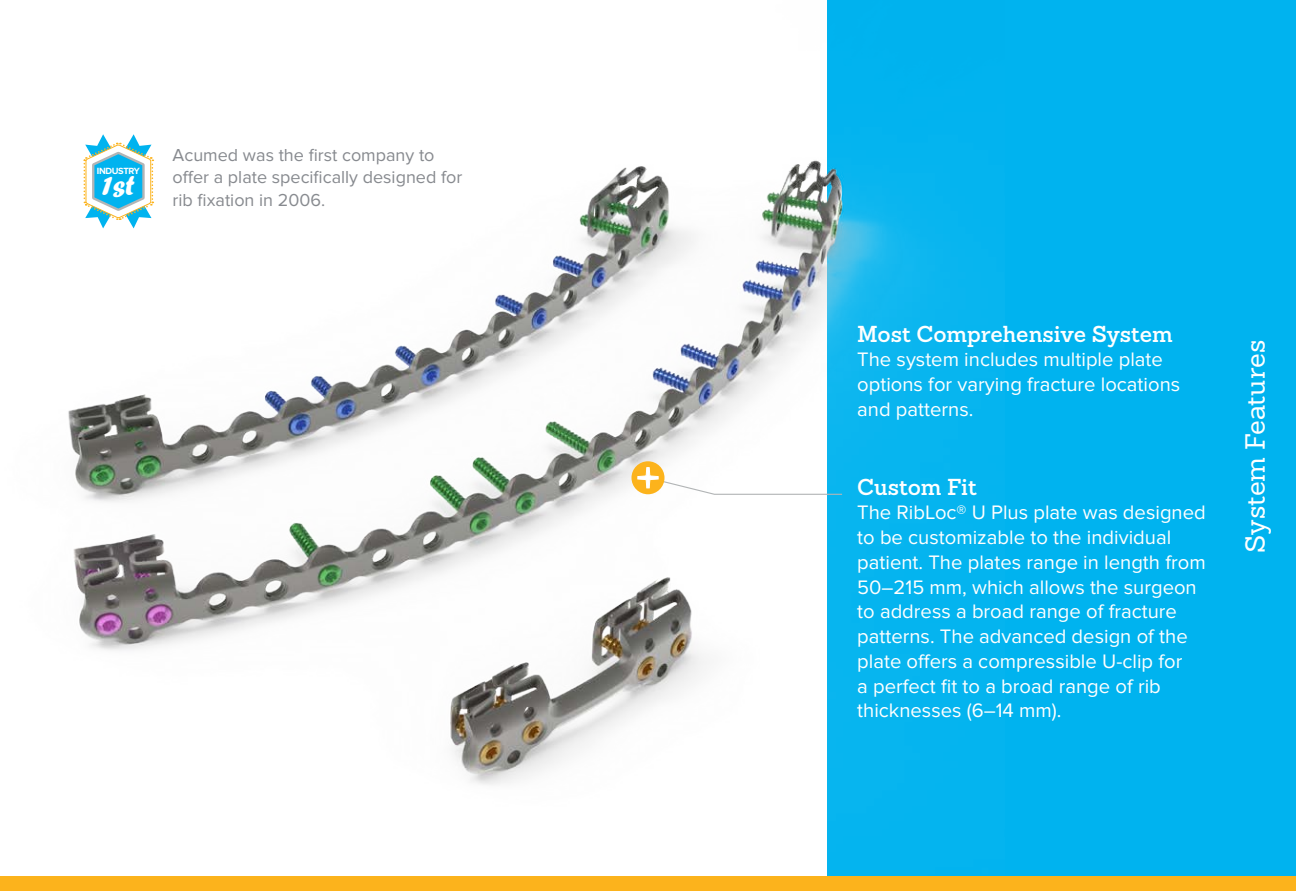
<style>
.page{position:relative;width:1296px;height:891px;background:#fff}
.page>*{position:absolute;margin:0;border:0;box-sizing:border-box;transform-origin:0 0}
.t1{font:28.35px "Forte";color:#fff}
.t2{font:27px "Sanchez Slab";letter-spacing:.005em;color:#fff}
.t3{font:600 22.5px "Sanchez Slab";color:#fff}
.t4{font:20.25px/24.8px "Proxima Nova";color:#fff}
.t5{font:18px/22.5px "Proxima Nova";color:#878a8f}
.t6{font:700 9.22px "Proxima Nova";letter-spacing:-.04em;color:#fff}
</style>
<div class="page">
<div style="left:827px;top:0;width:469px;height:891px;background:#00b3ef"></div>
<img style="left:68px;top:160px;width:882px;height:625px">
<svg style="left:83px;top:134px;width:71px;height:94px"></svg>
<svg style="left:631px;top:461px;width:34px;height:33px"></svg>
<svg style="left:637px;top:467px;width:206px;height:28px"></svg>
<div style="left:0;top:876px;width:1296px;height:15px;background:#fcb31c"></div>
<p class="t6" style="left:97px;top:166px;width:44px">INDUSTRY</p>
<h1 class="t1" style="left:102px;top:169px;width:35px">1st</h1>
<p class="t5" style="left:173px;top:144px;width:291px">Acumed was the first company to offer a plate specifically designed for rib fixation in 2006.</p>
<p class="t3" style="left:857px;top:318px;width:317px">Most Comprehensive System</p>
<p class="t4" style="left:857px;top:347px;width:325px">The system includes multiple plate options for varying fracture locations and patterns.</p>
<p class="t3" style="left:857px;top:471px;width:121px">Custom Fit</p>
<p class="t4" style="left:857px;top:501px;width:350px">The RibLoc® U Plus plate was designed to be customizable to the individual patient. The plates range in length from 50–215 mm, which allows the surgeon to address a broad range of fracture patterns. The advanced design of the plate offers a compressible U-clip for<br>a perfect fit to a broad range of rib thicknesses (6–14 mm).</p>
<h2 class="t2" style="left:1238px;top:553px;width:215px;rotate:-90deg">System Features</h2>
</div>
